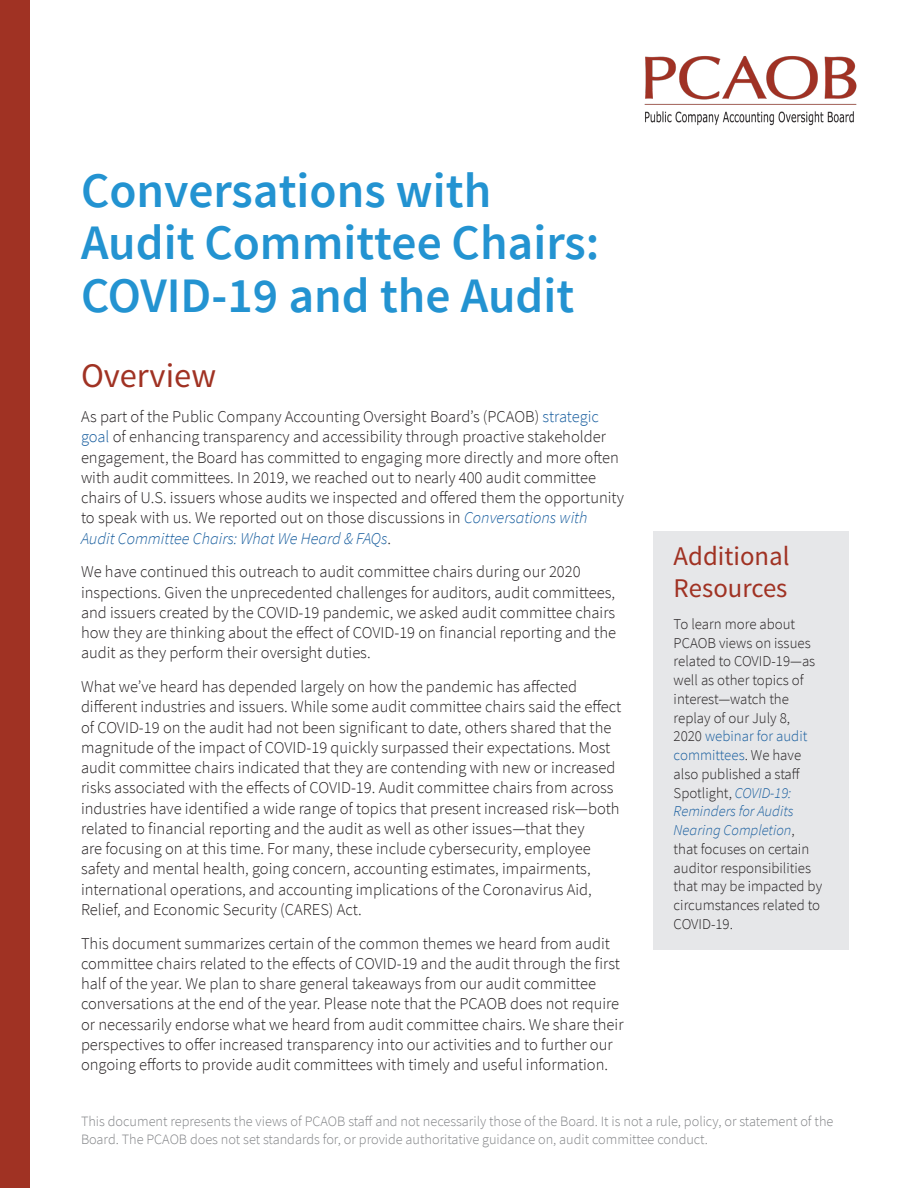
<style>
.page{position:relative;width:918px;height:1188px;background:#fff}
.page>*{position:absolute;margin:0;border:0;box-sizing:border-box;transform-origin:0 0}
.t1{font:600 49.5px/52.5px "Source Sans Pro";color:#2393d1}
.Header_1{font:34.5px "Source Sans Pro";color:#a03223}
.Call_Out_Body_Copy{font:27px/31.5px "Source Sans Pro";color:#a03223}
.Body_Copy{font:300 16.5px/20.2px "Source Sans Pro";color:#231f20}
.Call_Out_Body_Copy-2{font:300 15px/18.8px "Source Sans Pro";color:#231f20}
.Body_Copy-2{font:300 14.25px/18px "Source Sans Pro";color:#808285}
.t2{font:300 13.5px "Source Sans Pro";color:#808285}
.s1{color:#175d9e}
.s2{font-style:italic;color:#175d9e}
.s3{font-weight:600}
</style>
<div class="page">
<div style="left:0;top:0;width:30px;height:1188px;background:#a03223"></div>
<img style="left:644px;top:56px;width:213px;height:70px">
<div style="left:653px;top:531px;width:196px;height:419px;background:#e6e7e9"></div>
<p class="t1" style="left:81px;top:165px;width:520px">Conversations with<br>Audit Committee Chairs:<br>COVID-19 and the Audit</p>
<p class="Header_1" style="left:81px;top:354px;width:137px">Overview</p>
<p class="Body_Copy" style="left:81px;top:406px;width:545px">As part of the Public Company Accounting Oversight Board’s (PCAOB) <span class="s1">strategic goal</span> of enhancing transparency and accessibility through proactive stakeholder engagement, the Board has committed to engaging more directly and more often with audit committees. In 2019, we reached out to nearly 400 audit committee chairs of U.S. issuers whose audits we inspected and offered them the opportunity to speak with us. We reported out on those discussions in <span class="s2">Conversations with Audit Committee Chairs: What We Heard &amp; FAQs</span>.</p>
<p class="Body_Copy" style="left:81px;top:562px;width:537px">We have continued this outreach to audit committee chairs during our 2020 inspections. Given the unprecedented challenges for auditors, audit committees, and issuers created by the COVID-19 pandemic, we asked audit committee chairs how they are thinking about the effect of COVID-19 on financial reporting and the audit as they perform their oversight duties.</p>
<p class="Body_Copy" style="left:81px;top:676px;width:542px">What we’ve heard has depended largely on how the pandemic has affected different industries and issuers. While some audit committee chairs said the effect of COVID-19 on the audit had not been significant to date, others shared that the magnitude of the impact of COVID-19 quickly surpassed their expectations. Most audit committee chairs indicated that they are contending with new or increased risks associated with the effects of COVID-19. Audit committee chairs from across industries have identified a wide range of topics that present increased risk—both related to financial reporting and the audit as well as other issues—that they<br>are focusing on at this time. For many, these include cybersecurity, employee safety and mental health, going concern, accounting estimates, impairments, international operations, and accounting implications of the Coronavirus Aid, Relief, and Economic Security (CARES) Act.</p>
<p class="Body_Copy" style="left:81px;top:933px;width:544px">This document summarizes certain of the common themes we heard from audit committee chairs related to the effects of COVID-19 and the audit through the first half of the year. We plan to share general takeaways from our audit committee conversations at the end of the year. Please note that the PCAOB does not require or necessarily endorse what we heard from audit committee chairs. We share their perspectives to offer increased transparency into our activities and to further our ongoing efforts to provide audit committees with timely and useful information.</p>
<p class="Call_Out_Body_Copy" style="left:674px;top:541px;width:118px">Additional<br>Resources</p>
<p class="Call_Out_Body_Copy-2" style="left:674px;top:615px;width:150px">To learn more about<br>PCAOB views on issues related to COVID-19—as well as other topics of interest—watch the replay of our July 8,<br>2020 <span class="s1">webinar for audit committees</span>. We have also published a staff<br>Spotlight, <span class="s2">COVID-19:<br>Reminders for Audits<br>Nearing Completion</span>, that focuses on certain auditor responsibilities that may be impacted by circumstances related to<br>COVID-19.</p>
<p class="Body_Copy-2" style="left:81px;top:1112px;width:754px">This document represents the views of PCAOB staff and not necessarily those of the Board. It is not a rule, policy, or statement of the<br>Board. The PCAOB does not set standards for, or provide authoritative guidance on, audit committee conduct.</p>
<p class="t2" style="left:467px;top:1133px;width:391px">Conversations with Audit Committee Chairs: COVID-19 and the Audit | <span class="s3">1</span></p>
</div>
